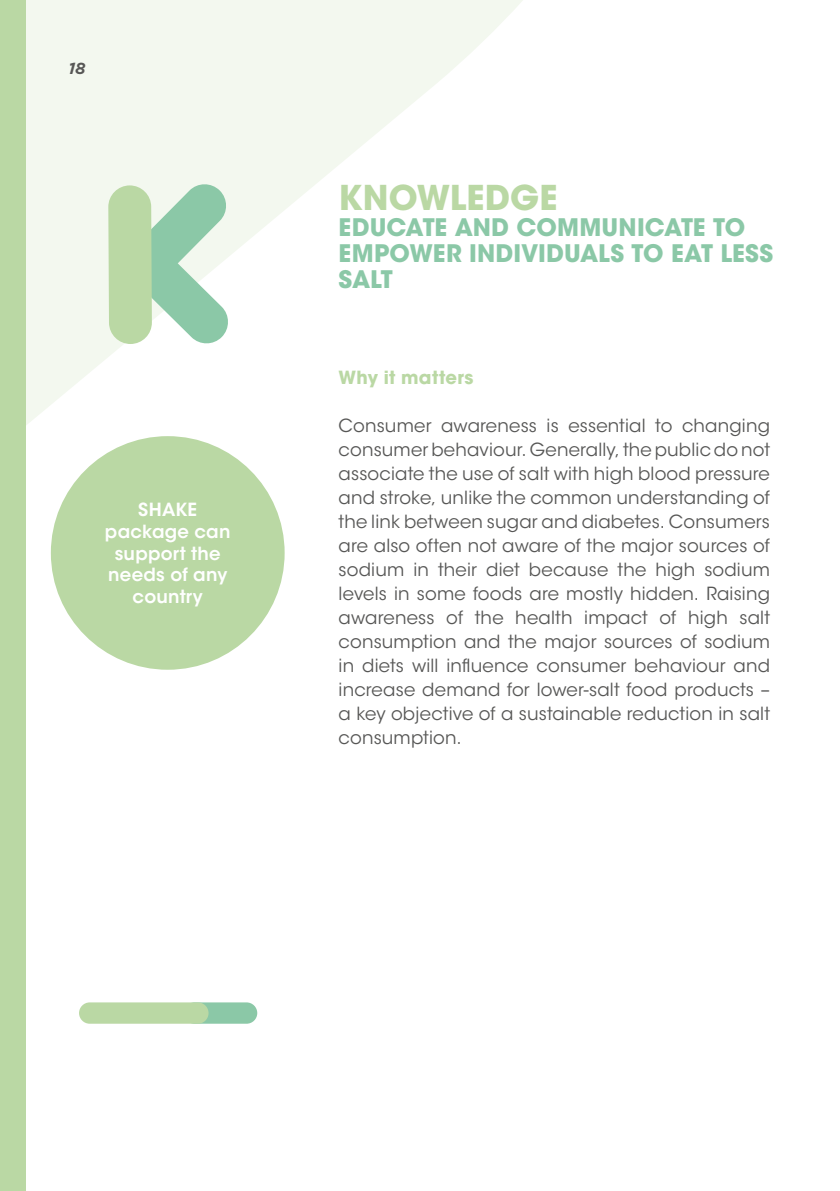
<style>
.page{position:relative;width:840px;height:1191px;background:#fff}
.page>*{position:absolute;margin:0;border:0;box-sizing:border-box;transform-origin:0 0}
.t1{font:700 34px "ITC Avant Garde Std";color:#bad8a4}
.t2{font:700 24px/26px "ITC Avant Garde Std";color:#8bc8a7}
.t3{font:18px/24px "ITC Avant Garde Std";letter-spacing:.01em;color:#575756;text-align:justify}
.t4{font:600 18px/21.6px "ITC Avant Garde Std";letter-spacing:.015em;color:#fff;text-align:center}
.t5{font:700 18px "ITC Avant Garde Std";letter-spacing:.02em;color:#bad8a4}
.t6{font:italic 700 16px "Gotham";color:#575756}
</style>
<div class="page">
<svg style="left:26px;top:0;width:497px;height:473px"></svg>
<div style="left:0;top:0;width:26px;height:1191px;background:#bad8a4"></div>
<svg style="left:108px;top:182px;width:122px;height:163px"></svg>
<div style="left:51px;top:436px;width:233px;height:233px;background:#bad8a4;border-radius:50%"></div>
<div style="left:184px;top:1002px;width:73px;height:21px;background:#8bc8a7;border-radius:11px"></div>
<div style="left:79px;top:1002px;width:129px;height:21px;background:#bad8a4;border-radius:11px"></div>
<p class="t6" style="left:68px;top:59px;width:19px">18</p>
<p class="t4" style="left:105px;top:499px;width:127px">SHAKE package can support the needs of any country</p>
<h1 class="t1" style="left:338px;top:175px;width:220px">KNOWLEDGE</h1>
<h2 class="t2" style="left:338px;top:214px;width:436px">EDUCATE AND COMMUNICATE TO<br>EMPOWER INDIVIDUALS TO EAT LESS<br>SALT</h2>
<p class="t5" style="left:338px;top:366px;width:136px">Why it matters</p>
<p class="t3" style="left:338px;top:414px;width:432px">Consumer awareness is essential to changing consumer behaviour. Generally, the public do not associate the use of salt with high blood pressure and stroke, unlike the common understanding of the link between sugar and diabetes. Consumers are also often not aware of the major sources of sodium in their diet because the high sodium levels in some foods are mostly hidden. Raising awareness of the health impact of high salt consumption and the major sources of sodium in diets will influence consumer behaviour and increase demand for lower-salt food products – a key objective of a sustainable reduction in salt consumption.</p>
</div>
